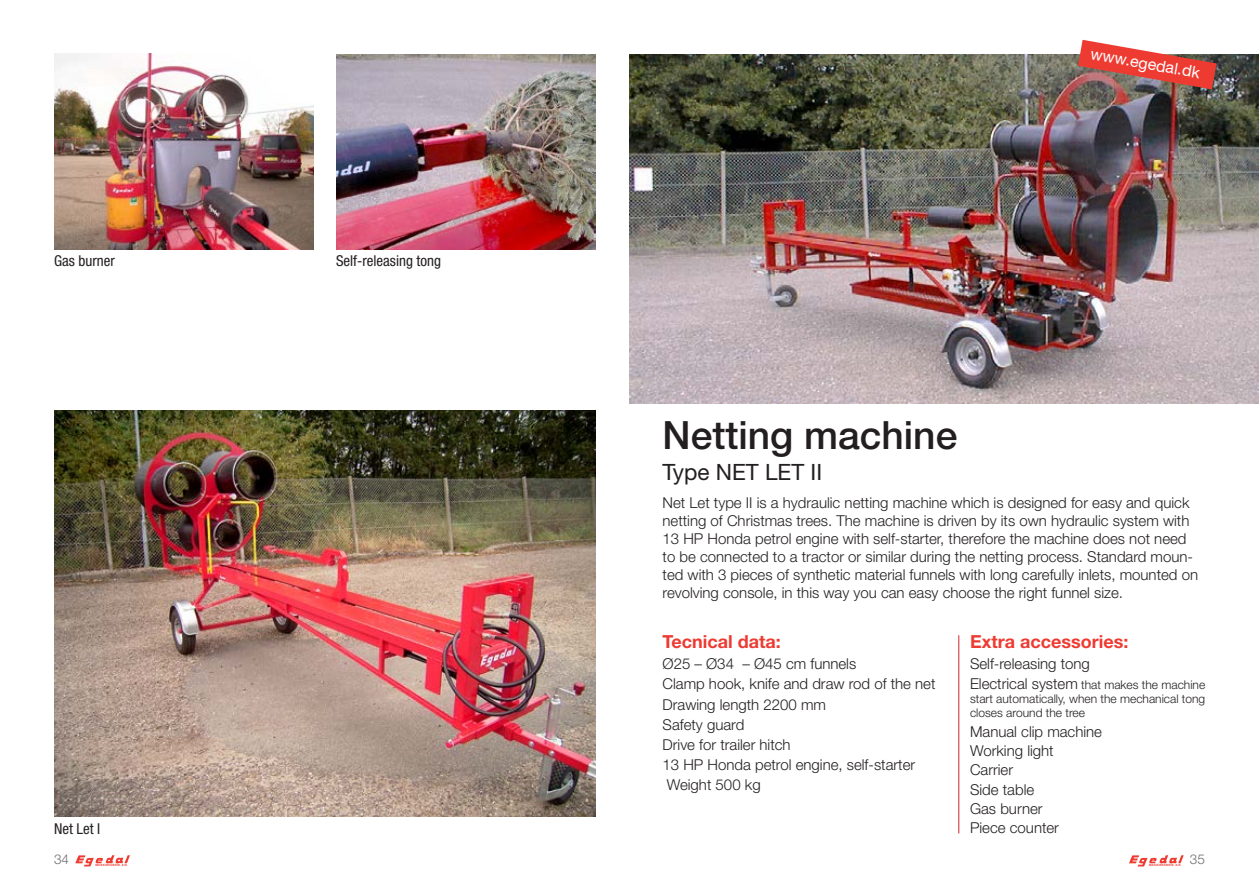
<style>
.page{position:relative;width:1259px;height:893px;background:#fff}
.page>*{position:absolute;margin:0;border:0;box-sizing:border-box;transform-origin:0 0}
.t1{font:500 39px "Helvetica Neue LT Std";color:#231f20}
.t2{font:22.5px "Helvetica Neue LT Std";color:#231f20}
.t3{font:700 18px "Helvetica Neue LT Std";color:#ee3b32}
.t4{font:16.05px "Helvetica Neue LT Std";color:#fff}
.t5{font:300 15px/20.1px "Helvetica Neue LT Std";color:#231f20}
.t6{font:condensed 15px "Helvetica Neue LT Std";color:#231f20}
.t7{font:300 13.5px "Helvetica Neue LT Pro";color:#6c6d70}
.t8{font:300 12px/14.4px "Helvetica Neue LT Std";color:#231f20;text-align:justify}
.t9{font:700 3px "Helvetica Neue LT Std";letter-spacing:.08em;color:#ee3b32;scale:.95 1}
.s1{font-size:15px}
</style>
<div class="page">
<svg style="left:75px;top:855px;width:55px;height:11px"></svg>
<svg style="left:1129px;top:855px;width:54px;height:11px"></svg>
<img style="left:629px;top:54px;width:630px;height:350px">
<img style="left:1078px;top:40px;width:138px;height:49px">
<hr style="left:958px;top:635px;width:1px;height:198px;background:#d1232a">
<img style="left:336px;top:54px;width:259px;height:195px">
<img style="left:54px;top:54px;width:259px;height:196px">
<img style="left:54px;top:410px;width:541px;height:407px">
<p class="t6" style="left:54px;top:252px;width:62px">Gas burner</p>
<p class="t6" style="left:336px;top:252px;width:106px">Self-releasing tong</p>
<p class="t6" style="left:54px;top:820px;width:48px">Net Let I</p>
<p class="t4" style="left:1092px;top:44px;width:112px;rotate:10deg">www.egedal.dk</p>
<h1 class="t1" style="left:662px;top:412px;width:296px">Netting machine</h1>
<h2 class="t2" style="left:662px;top:459px;width:161px">Type NET LET II</h2>
<p class="t5" style="left:662px;top:493px;width:537px;line-height:18px">Net Let type II is a hydraulic netting machine which is designed for easy and quick netting of Christmas trees. The machine is driven by its own hydraulic system with 13 HP Honda petrol engine with self-starter, therefore the machine does not need to be connected to a tractor or similar during the netting process. Standard moun&shy;ted with 3 pieces of synthetic material funnels with long carefully inlets, mounted on revolving console, in this way you can easy choose the right funnel size.</p>
<p class="t3" style="left:662px;top:631px;width:120px">Tecnical data:</p>
<p class="t5" style="left:662px;top:654px;width:274px">Ø25 – Ø34 – Ø45 cm funnels<br>Clamp hook, knife and draw rod of the net<br>Drawing length 2200 mm<br>Safety guard<br>Drive for trailer hitch<br>13 HP Honda petrol engine, self-starter<br>Weight 500 kg</p>
<p class="t3" style="left:970px;top:631px;width:160px">Extra accessories:</p>
<p class="t5" style="left:970px;top:654px;width:121px">Self-releasing tong</p>
<p class="t8" style="left:970px;top:677px;width:237px"><span class="s1">Electrical system</span> that makes the machine start automatically, when the mechanical tong closes around the tree</p>
<p class="t5" style="left:970px;top:721px;width:133px;line-height:19.2px">Manual clip machine<br>Working light<br>Carrier<br>Side table<br>Gas burner<br>Piece counter</p>
<p class="t7" style="left:54px;top:851px;width:17px">34</p>
<p class="t9" style="left:95px;top:863px;width:35px">MASKINFABRIK A/S</p>
<p class="t9" style="left:1149px;top:863px;width:35px">MASKINFABRIK A/S</p>
<p class="t7" style="left:1190px;top:851px;width:17px">35</p>
</div>
